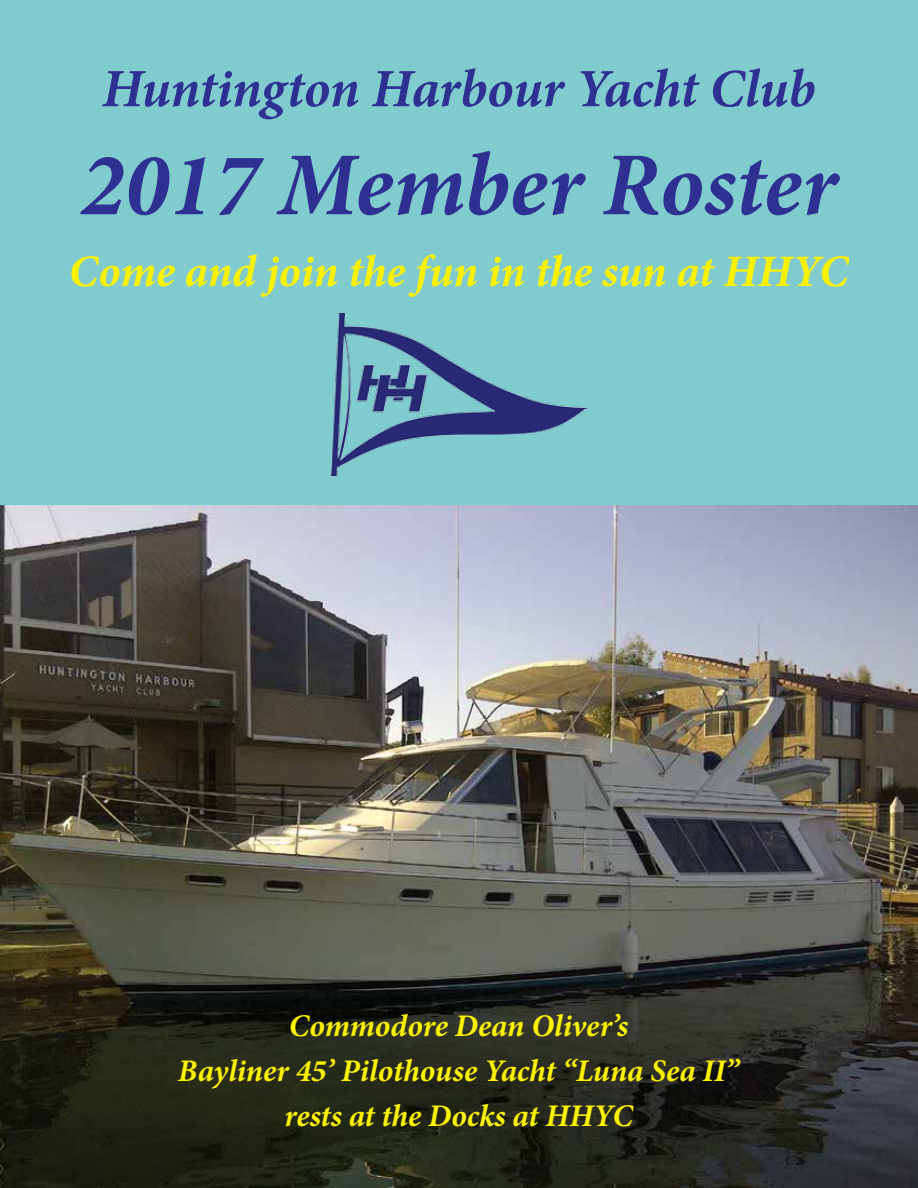
<style>
.page{position:relative;width:918px;height:1188px;background:#fff}
.page>*{position:absolute;margin:0;border:0;box-sizing:border-box;transform-origin:0 0}
.t1{font:italic 700 90px "Minion Pro";color:#2e3192}
.t2{font:italic 700 54px "Minion Pro";letter-spacing:-.005em;color:#2e3192}
.t3{font:italic 700 45px "Minion Pro";letter-spacing:-.005em;color:#fff200}
.t4{font:italic 700 31.5px/45px "Minion Pro";letter-spacing:-.005em;color:#fff200;text-align:center}
</style>
<div class="page">
<div style="left:0;top:0;width:918px;height:505px;background:#80cbce"></div>
<img style="left:0;top:505px;width:918px;height:683px">
<img style="left:332px;top:313px;width:254px;height:163px">
<h2 class="t2" style="left:102px;top:50px;width:715px">Huntington Harbour Yacht Club</h2>
<h1 class="t1" style="left:80px;top:121px;width:759px">2017 Member Roster</h1>
<h3 class="t3" style="left:69px;top:240px;width:781px">Come and join the fun in the sun at HHYC</h3>
<p class="t4" style="left:178px;top:1003px;width:563px">Commodore Dean Oliver’s<br>Bayliner 45’ Pilothouse Yacht “Luna Sea II” rests at the Docks at HHYC</p>
</div>
